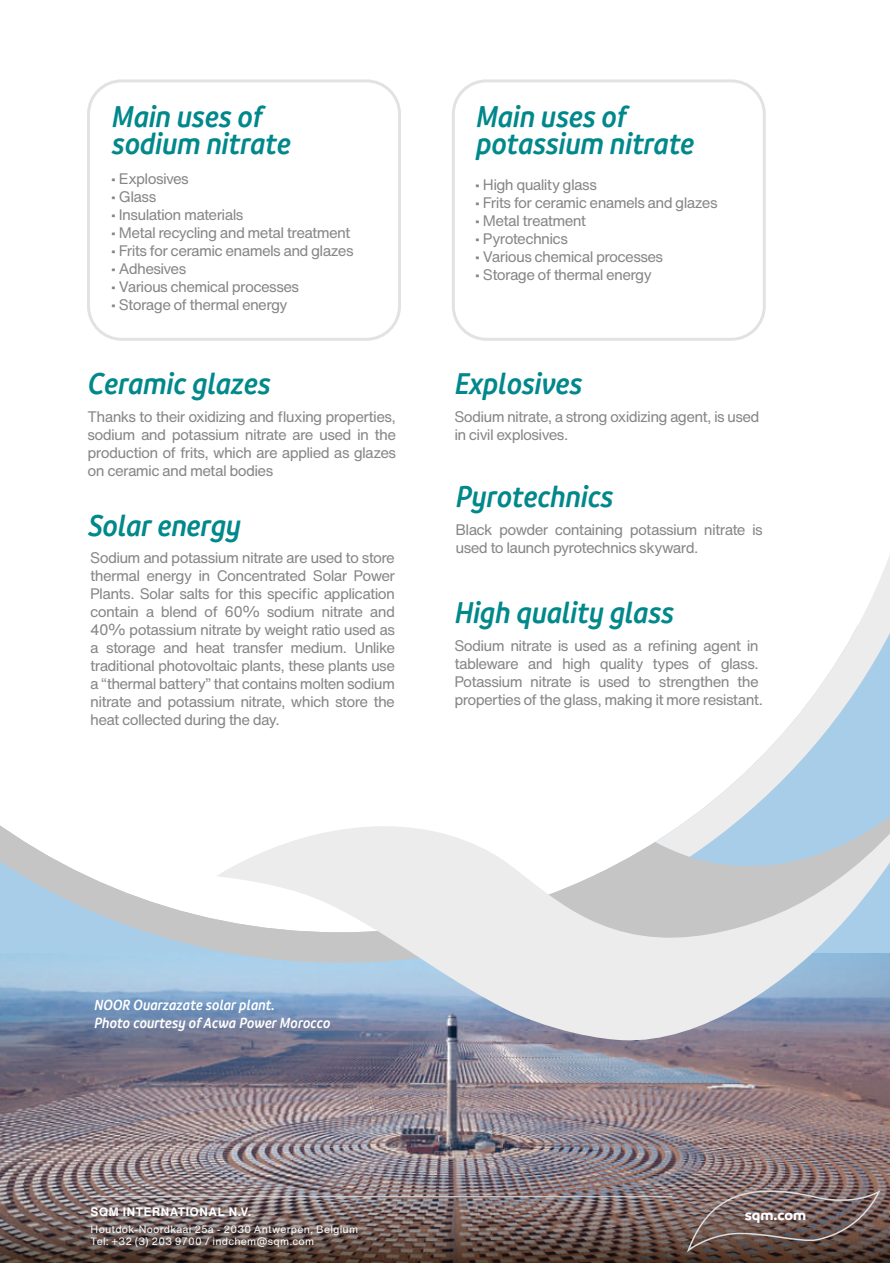
<style>
.page{position:relative;width:890px;height:1263px;background:#fff}
.page>*{position:absolute;margin:0;border:0;box-sizing:border-box;transform-origin:0 0}
.t1{font:italic 600 condensed 32.4px/27px "Branding SF";color:#00888b}
.t2{font:italic 600 condensed 15.75px/18px "Branding SF";letter-spacing:.005em;color:#fff}
.t3{font:15px/18px "Helvetica Now Text";letter-spacing:-.045em;color:#858688}
.t4{font:700 15px "Branding SF";color:#fff}
.t5{font:700 12px "Helvetica Now Text";letter-spacing:.05em;color:#fff}
.t6{font:10.5px/12px "Helvetica Now Text";letter-spacing:.02em;color:#fff}
</style>
<div class="page">
<img style="left:0;top:963px;width:890px;height:184px">
<svg style="left:0;top:857px;width:216px;height:106px"></svg>
<svg style="left:0;top:555px;width:890px;height:302px"></svg>
<svg style="left:216px;top:774px;width:674px;height:270px"></svg>
<div style="left:87px;top:79px;width:314px;height:262px;border:3px solid #c6c5c5;border-radius:33px"></div>
<div style="left:452px;top:79px;width:314px;height:262px;border:3px solid #c6c5c5;border-radius:33px"></div>
<img style="left:0;top:1147px;width:890px;height:116px">
<svg style="left:687px;top:1179px;width:193px;height:79px"></svg>
<hr style="left:90px;top:1196px;width:582px;height:1px;background:#dddedf">
<h1 class="t1" style="left:112px;top:103px;width:180px">Main uses of sodium nitrate</h1>
<p class="t3" style="left:111px;top:169px;width:80px">• Explosives</p>
<p class="t3" style="left:111px;top:187px;width:47px">• Glass</p>
<p class="t3" style="left:111px;top:205px;width:134px">• Insulation materials</p>
<p class="t3" style="left:111px;top:223px;width:241px">• Metal recycling and metal treatment</p>
<p class="t3" style="left:111px;top:241px;width:244px">• Frits for ceramic enamels and glazes</p>
<p class="t3" style="left:111px;top:259px;width:77px">• Adhesives</p>
<p class="t3" style="left:111px;top:277px;width:190px">• Various chemical processes</p>
<p class="t3" style="left:111px;top:295px;width:178px">• Storage of thermal energy</p>
<h1 class="t1" style="left:88px;top:370px;width:184px">Ceramic glazes</h1>
<p class="t3" style="left:88px;top:407px;width:310px;text-align:justify">Thanks to their oxidizing and fluxing properties, sodium and potassium nitrate are used in the production of frits, which are applied as glazes on ceramic and metal bodies</p>
<h1 class="t1" style="left:476px;top:103px;width:220px">Main uses of potassium nitrate</h1>
<p class="t3" style="left:475px;top:175px;width:123px">• High quality glass</p>
<p class="t3" style="left:475px;top:193px;width:244px">• Frits for ceramic enamels and glazes</p>
<p class="t3" style="left:475px;top:211px;width:113px">• Metal treatment</p>
<p class="t3" style="left:475px;top:229px;width:95px">• Pyrotechnics</p>
<p class="t3" style="left:475px;top:247px;width:190px">• Various chemical processes</p>
<p class="t3" style="left:475px;top:265px;width:178px">• Storage of thermal energy</p>
<h1 class="t1" style="left:455px;top:371px;width:129px">Explosives</h1>
<p class="t3" style="left:454px;top:408px;width:307px">Sodium nitrate, a strong oxidizing agent, is used in civil explosives.</p>
<h1 class="t1" style="left:456px;top:483px;width:159px">Pyrotechnics</h1>
<h1 class="t1" style="left:88px;top:512px;width:154px">Solar energy</h1>
<p class="t3" style="left:455px;top:520px;width:309px">Black powder containing potassium nitrate is used to launch pyrotechnics skyward.</p>
<p class="t3" style="left:90px;top:548px;width:306px;text-align:justify">Sodium and potassium nitrate are used to store thermal energy in Concentrated Solar Power Plants. Solar salts for this specific application contain a blend of 60% sodium nitrate and 40% potassium nitrate by weight ratio used as a storage and heat transfer medium. Unlike traditional photovoltaic plants, these plants use a “thermal battery” that contains molten sodium nitrate and potassium nitrate, which store the heat collected during the day.</p>
<h1 class="t1" style="left:455px;top:599px;width:221px">High quality glass</h1>
<p class="t3" style="left:454px;top:636px;width:310px">Sodium nitrate is used as a refining agent in tableware and high quality types of glass.<br>Potassium nitrate is used to strengthen the properties of the glass, making it more resistant.</p>
<p class="t2" style="left:94px;top:996px;width:238px">NOOR Ouarzazate solar plant.<br>Photo courtesy of Acwa Power Morocco</p>
<p class="t5" style="left:91px;top:1203px;width:162px">SQM INTERNATIONAL N.V.</p>
<p class="t6" style="left:91px;top:1223px;width:269px">Houtdok-Noordkaai 25a - 2030 Antwerpen, Belgium<br>Tel: +32 (3) 203 9700 / indchem@sqm.com</p>
<p class="t4" style="left:745px;top:1206px;width:63px">sqm.com</p>
</div>
